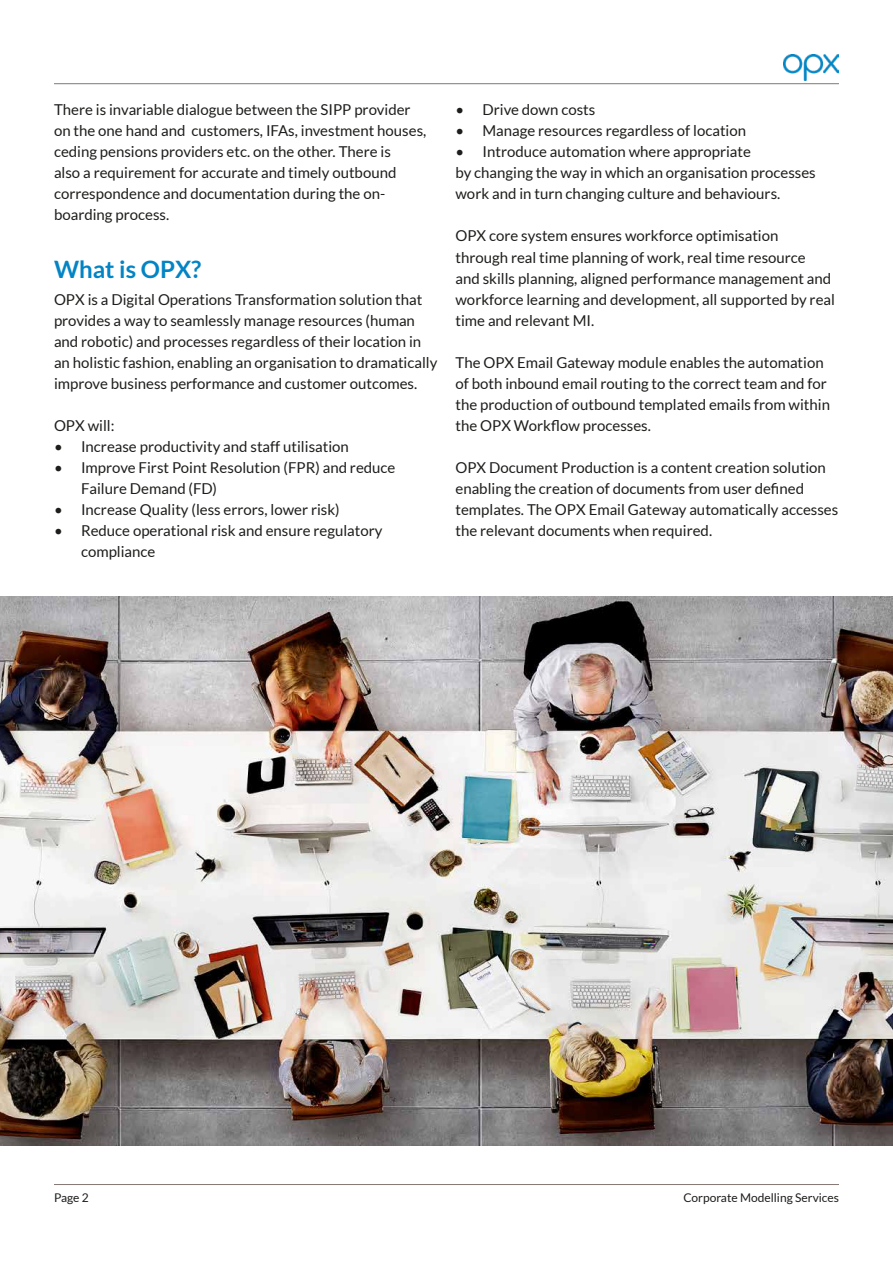
<style>
.page{position:relative;width:893px;height:1263px;background:#fff}
.page>*{position:absolute;margin:0;border:0;box-sizing:border-box;transform-origin:0 0}
.t1{font:700 24px "Lato";color:#0384c5}
.t2{font:15px/21px "Lato";color:#1d1d1b}
.t3{font:12px "Lato";color:#1d1d1b}
</style>
<div class="page">
<img style="left:784px;top:54px;width:55px;height:27px">
<hr style="left:54px;top:1184px;width:785px;height:1px;background:#837874">
<hr style="left:54px;top:83px;width:785px;height:1px;background:#837874">
<img style="left:0;top:596px;width:893px;height:549px">
<p class="t2" style="left:54px;top:99px;width:374px">There is invariable dialogue between the SIPP provider on the one hand and customers, IFAs, investment houses, ceding pensions providers etc. on the other. There is<br>also a requirement for accurate and timely outbound correspondence and documentation during the on&shy;boarding process.</p>
<h1 class="t1" style="left:54px;top:255px;width:149px">What is OPX?</h1>
<p class="t2" style="left:54px;top:289px;width:385px">OPX is a Digital Operations Transformation solution that provides a way to seamlessly manage resources (human and robotic) and processes regardless of their location in an holistic fashion, enabling an organisation to dramatically improve business performance and customer outcomes.</p>
<p class="t2" style="left:54px;top:415px;width:62px">OPX will:</p>
<p class="t2" style="left:54px;top:436px;width:296px">• Increase productivity and staff utilisation</p>
<p class="t2" style="left:81px;top:457px;width:316px;text-indent:-27px">• Improve First Point Resolution (FPR) and reduce<br>Failure Demand (FD)</p>
<p class="t2" style="left:54px;top:499px;width:287px">• Increase Quality (less errors, lower risk)</p>
<p class="t2" style="left:81px;top:520px;width:303px;text-indent:-27px">• Reduce operational risk and ensure regulatory compliance</p>
<p class="t2" style="left:455px;top:99px;width:141px">• Drive down costs</p>
<p class="t2" style="left:455px;top:120px;width:292px">• Manage resources regardless of location</p>
<p class="t2" style="left:455px;top:141px;width:362px">• Introduce automation where appropriate<br>by changing the way in which an organisation processes work and in turn changing culture and behaviours.</p>
<p class="t2" style="left:455px;top:225px;width:381px">OPX core system ensures workforce optimisation<br>through real time planning of work, real time resource<br>and skills planning, aligned performance management and workforce learning and development, all supported by real time and relevant MI.</p>
<p class="t2" style="left:455px;top:351px;width:376px">The OPX Email Gateway module enables the automation of both inbound email routing to the correct team and for the production of outbound templated emails from within the OPX Workflow processes.</p>
<p class="t2" style="left:455px;top:456px;width:384px">OPX Document Production is a content creation solution enabling the creation of documents from user defined templates. The OPX Email Gateway automatically accesses the relevant documents when required.</p>
<p class="t3" style="left:54px;top:1191px;width:36px">Page 2</p>
<p class="t3" style="left:683px;top:1191px;width:157px">Corporate Modelling Services</p>
</div>
